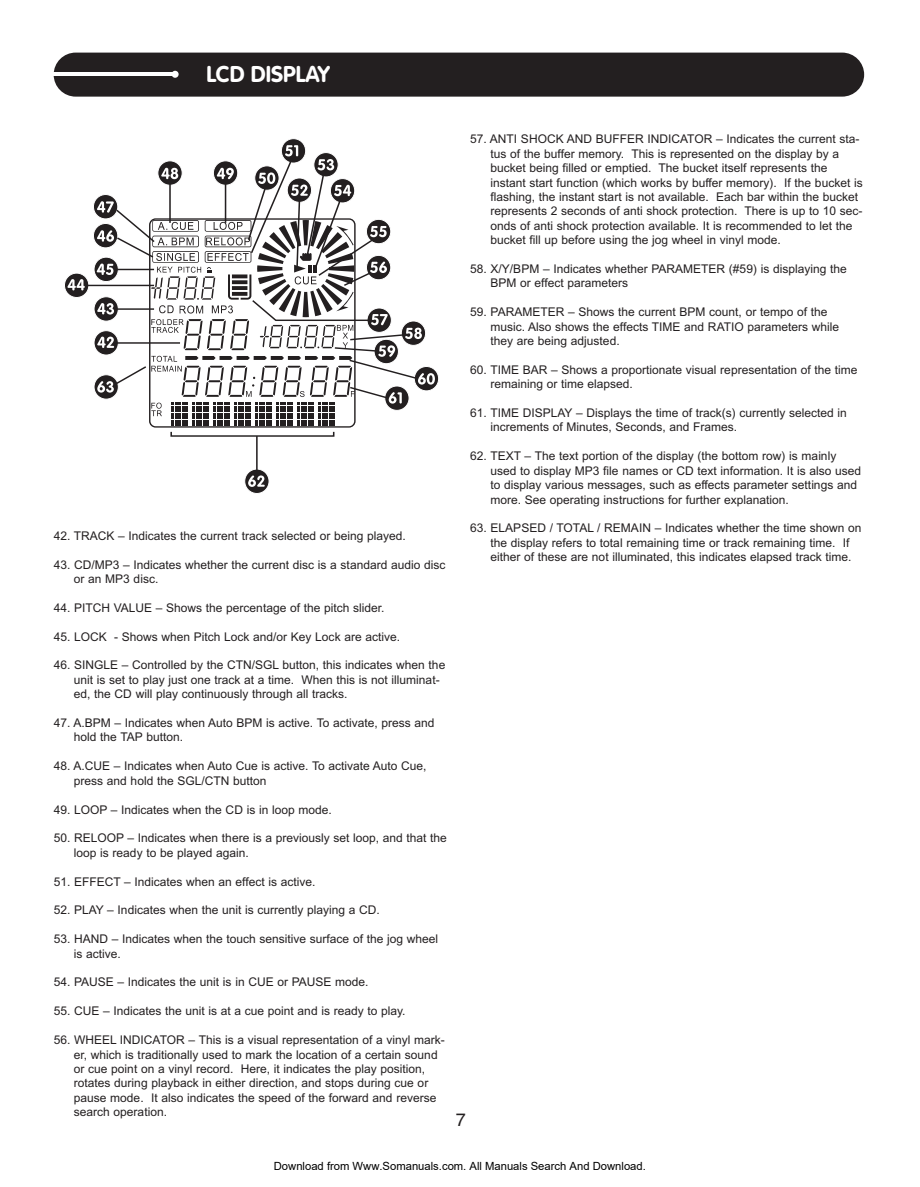
<style>
.page{position:relative;width:920px;height:1187px;background:#fff}
.page>*{position:absolute;margin:0;border:0;box-sizing:border-box;transform-origin:0 0}
.t1{font:700 22.5px "VAG Rounded";color:#fff}
.t2{font:18px "Helvetica";color:#231f20}
.t3{font:12px/14.4px "Arial";color:#231f20}
.t4{font:11.25px "Arial";color:#000}
</style>
<div class="page">
<svg style="left:53px;top:52px;width:812px;height:442px"></svg>
<h1 class="t1" style="left:206px;top:65px;width:125px">LCD DISPLAY</h1>
<p class="t3" style="left:54px;top:528px;width:353px">42. TRACK – Indicates the current track selected or being played.</p>
<p class="t3" style="left:74px;top:557px;width:373px;text-indent:-20px">43. CD/MP3 – Indicates whether the current disc is a standard audio disc or an MP3 disc.</p>
<p class="t3" style="left:54px;top:600px;width:332px">44. PITCH VALUE – Shows the percentage of the pitch slider.</p>
<p class="t3" style="left:54px;top:629px;width:348px">45. LOCK - Shows when Pitch Lock and/or Key Lock are active.</p>
<p class="t3" style="left:74px;top:658px;width:373px;text-indent:-20px">46. SINGLE – Controlled by the CTN/SGL button, this indicates when the unit is set to play just one track at a time. When this is not illuminat&shy;ed, the CD will play continuously through all tracks.</p>
<p class="t3" style="left:74px;top:715px;width:362px;text-indent:-20px">47. A.BPM – Indicates when Auto BPM is active. To activate, press and hold the TAP button.</p>
<p class="t3" style="left:74px;top:758px;width:354px;text-indent:-20px">48. A.CUE – Indicates when Auto Cue is active. To activate Auto Cue, press and hold the SGL/CTN button</p>
<p class="t3" style="left:54px;top:802px;width:279px">49. LOOP – Indicates when the CD is in loop mode.</p>
<p class="t3" style="left:74px;top:830px;width:374px;text-indent:-20px">50. RELOOP – Indicates when there is a previously set loop, and that the loop is ready to be played again.</p>
<p class="t3" style="left:54px;top:874px;width:263px">51. EFFECT – Indicates when an effect is active.</p>
<p class="t3" style="left:54px;top:902px;width:328px">52. PLAY – Indicates when the unit is currently playing a CD.</p>
<p class="t3" style="left:74px;top:931px;width:365px;text-indent:-20px">53. HAND – Indicates when the touch sensitive surface of the jog wheel is active.</p>
<p class="t3" style="left:54px;top:974px;width:316px">54. PAUSE – Indicates the unit is in CUE or PAUSE mode.</p>
<p class="t3" style="left:54px;top:1003px;width:353px">55. CUE – Indicates the unit is at a cue point and is ready to play.</p>
<p class="t3" style="left:74px;top:1032px;width:372px;text-indent:-20px">56. WHEEL INDICATOR – This is a visual representation of a vinyl mark&shy;er, which is traditionally used to mark the location of a certain sound or cue point on a vinyl record. Here, it indicates the play position, rotates during playback in either direction, and stops during cue or pause mode. It also indicates the speed of the forward and reverse search operation.</p>
<p class="t3" style="left:490px;top:132px;width:373px;text-indent:-20px">57. ANTI SHOCK AND BUFFER INDICATOR – Indicates the current sta&shy;tus of the buffer memory. This is represented on the display by a bucket being filled or emptied. The bucket itself represents the instant start function (which works by buffer memory). If the bucket is flashing, the instant start is not available. Each bar within the bucket represents 2 seconds of anti shock protection. There is up to 10 sec&shy;onds of anti shock protection available. It is recommended to let the bucket fill up before using the jog wheel in vinyl mode.</p>
<p class="t3" style="left:490px;top:261px;width:358px;text-indent:-20px">58. X/Y/BPM – Indicates whether PARAMETER (#59) is displaying the<br>BPM or effect parameters</p>
<p class="t3" style="left:490px;top:305px;width:350px;text-indent:-20px">59. PARAMETER – Shows the current BPM count, or tempo of the music. Also shows the effects TIME and RATIO parameters while they are being adjusted.</p>
<p class="t3" style="left:490px;top:362px;width:368px;text-indent:-20px">60. TIME BAR – Shows a proportionate visual representation of the time remaining or time elapsed.</p>
<p class="t3" style="left:490px;top:405px;width:358px;text-indent:-20px">61. TIME DISPLAY – Displays the time of track(s) currently selected in increments of Minutes, Seconds, and Frames.</p>
<p class="t3" style="left:490px;top:449px;width:372px;text-indent:-20px">62. TEXT – The text portion of the display (the bottom row) is mainly used to display MP3 file names or CD text information. It is also used to display various messages, such as effects parameter settings and more. See operating instructions for further explanation.</p>
<p class="t3" style="left:490px;top:521px;width:372px;text-indent:-20px">63. ELAPSED / TOTAL / REMAIN – Indicates whether the time shown on the display refers to total remaining time or track remaining time. If either of these are not illuminated, this indicates elapsed track time.</p>
<h2 class="t2" style="left:455px;top:1112px;width:12px">7</h2>
<p class="t4" style="left:274px;top:1159px;width:373px">Download from Www.Somanuals.com. All Manuals Search And Download.</p>
</div>
